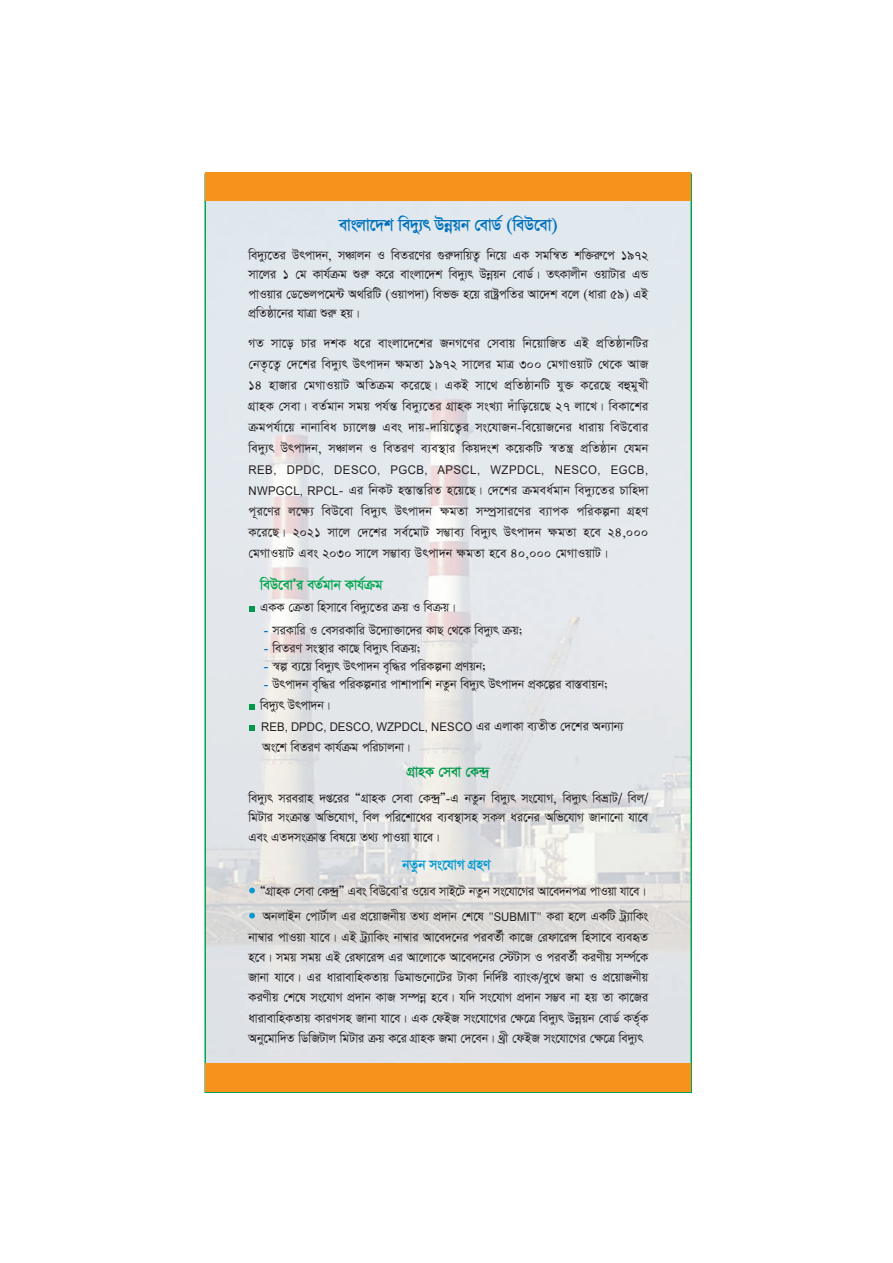
<style>
.page{position:relative;width:893px;height:1263px;background:#fff}
.page>*{position:absolute;margin:0;border:0;box-sizing:border-box;transform-origin:0 0}
.t1{font:700 19.5px "Sutonny MJ";color:#0072bc;scale:.95 1}
.t2{font:700 16.5px "Sutonny MJ";color:#00a54f;scale:.95 1}
.t3{font:700 16.5px "Sutonny MJ";color:#00984a;scale:.95 1}
.t4{font:700 16.5px "Sutonny MJ";color:#0099d1;scale:.95 1}
.t5{font:15px/21px "Sutonny MJ";color:#231f20;text-align:justify;scale:.95 1}
.t6{font:12px "Arial";color:#231f20;scale:.95 1}
.t7{font:12px "Arial";letter-spacing:.04em;color:#231f20;scale:.95 1}
.s1{font-family:"Arial";font-size:12px}
.s2{font-weight:700;color:#0072bc}
.s3{font-family:"Sutonny MJ";font-size:15px}
.s4{font-weight:400}
</style>
<div class="page">
<img style="left:207px;top:201px;width:482px;height:862px">
<div style="left:205px;top:172px;width:485px;height:29px;background:#f7931d"></div>
<div style="left:205px;top:1063px;width:485px;height:29px;background:#f7931d"></div>
<svg style="left:249px;top:888px;width:6px;height:5px"></svg>
<svg style="left:249px;top:913px;width:6px;height:5px"></svg>
<svg style="left:249px;top:606px;width:6px;height:6px"></svg>
<svg style="left:249px;top:704px;width:6px;height:6px"></svg>
<svg style="left:249px;top:725px;width:6px;height:6px"></svg>
<h1 class="t1" style="left:339px;top:214px;width:232px">EVSJV‡`K WE`Y¨R DBŒQB †EVW© (WED‡EV)</h1>
<p class="t5" style="left:249px;top:246px;width:422px;line-height:19.5px">WE`Y¨‡ZI DRCV`B, MÂVJB I WEZI‡YI ¸IÆ`VWQZ¡ WB‡Q GK MGWŠ^Z KW³IÆ‡C 1972<br>MV‡JI 1 †G KVH©ΜG ÏIÆ K‡I EVSJV‡`K WE`Y¨R DBŒQB †EVW©| ZRKVJXB IQVUVI GÛ CVIQVI †W‡FJC‡G›U A_WIWU (IQVC`V) WEF³ N‡Q IVÓªCWZI AV‡`K E‡J (AVIV 59) GB CÖWZÔV‡BI HVÎV ÏIÆ NQ|</p>
<p class="t5" style="left:249px;top:334px;width:422px">MZ MV‡O PVI `KK A‡I EVSJV‡`‡KI RBM‡YI †MEVQ WB‡QVWRZ GB CÖWZÔVBWUI †BZ…‡Z¡ †`‡KI WE`Y¨R DRCV`B ŸGZV 1972 MV‡JI GVÎ 300 †GMVIQVU †_‡K AVR 14 NVRVI †GMVIQVU AWZΜG K‡I‡Q| GKB MV‡_ CÖWZÔVBWU HY³ K‡I‡Q EÛGYLX MÖVNK †MEV| EZ©GVB MGQ CH©ŠÍWE`Y¨‡ZI MÖVNK MSL¨V `UVWO‡Q‡Q 27 JV‡L| WEKV‡KI ΜGCH©V‡Q BVBVWEA P¨V‡JÄ GES `VQ-`VWQ‡Z¡I MS‡HVRB-WE‡QVR‡BI AVIVQ WED‡EVI WE`Y¨R DRCV`B, MÂVJB I WEZIY E¨E¯’VI WKQ`SK K‡QKWU ¯^ZŠ¿ CÖWZÔVB †HGB</p>
<p class="t7" style="left:249px;top:462px;width:422px">REB, DPDC, DESCO, PGCB, APSCL, WZPDCL, NESCO, EGCB,</p>
<p class="t5" style="left:249px;top:481px;width:422px"><span class="s1">NWPGCL, RPCL</span>- GI WBKU N¯ÍVŠÍWIZ N‡Q‡Q| †`‡KI ΜGEA©GVB WE`Y¨‡ZI PVWN`V C~I‡YI J‡Ÿ¨ WED‡EV WE`Y¨R DRCV`B ŸGZV M¤ÚªMVI‡YI E¨VCK CWIKÍBV MÖNY K‡I‡Q| 2021 MV‡J †`‡KI ME©‡GVU M¤¢VE¨ WE`Y¨R DRCV`B ŸGZV N‡E 24,000 †GMVIQVU GES 2030 MV‡J M¤¢VE¨ DRCV`B ŸGZV N‡E 40,000 †GMVIQVU|</p>
<p class="t2" style="left:260px;top:575px;width:130px">WED‡EVÕI EZ©GVB KVH©ΜG</p>
<p class="t5" style="left:260px;top:598px;width:208px">GKK †ΜZV WNMV‡E WE`Y¨‡ZI ΜQ I WEΜQ|</p>
<p class="t5" style="left:264px;top:620px;width:274px"><span class="s2">-</span> MIKVWI I †EMIKVWI D‡`¨V³V‡`I KVQ †_‡K WE`Y¨R ΜQ;</p>
<p class="t5" style="left:264px;top:638px;width:167px"><span class="s2">-</span> WEZIY MS¯’VI KV‡Q WE`Y¨R WEΜQ;</p>
<p class="t5" style="left:264px;top:656px;width:235px"><span class="s2">-</span> ¯^Í E¨‡Q WE`Y¨R DRCV`B E„W×I CWIKÍBV CÖYQB;</p>
<p class="t5" style="left:260px;top:674px;width:368px"><span class="s2">-</span> DRCV`B E„W×I CWIKÍBVI CVKVCVWK BZZB WE`Y¨R DRCV`B CÖK‡ÍI EV¯ÍEVQB;<br>WE`Y¨R DRCV`B|</p>
<p class="t6" style="left:261px;top:718px;width:383px">REB, DPDC, DESCO, WZPDCL, NESCO <span class="s3">GI GJVKV E¨ZXZ †`‡KI AB¨VB¨</span></p>
<p class="t5" style="left:262px;top:737px;width:157px">AS‡K WEZIY KVH©ΜG CWIPVJBV|</p>
<p class="t3" style="left:407px;top:763px;width:88px">MÖVNK †MEV †K›`<span class="s4">ª</span></p>
<p class="t5" style="left:249px;top:789px;width:422px;line-height:19.5px">WE`Y¨R MIEIVN `ß‡II ÒMÖVNK †MEV †K›`ªÓ-G BZZB WE`Y¨R MS‡HVM, WE`Y¨R WEÅVU/ WEJ/ WGUVI MSΜVŠÍAWF‡HVM, WEJ CWI‡KV‡AI E¨E¯’VMN MKJ AI‡BI AWF‡HVM RVBV‡BV HV‡E GES GZ`MSΜVŠÍWEL‡Q Z_¨ CVIQV HV‡E|</p>
<p class="t4" style="left:402px;top:856px;width:94px">BZZBMS‡HVM MÖNY</p>
<p class="t5" style="left:260px;top:879px;width:410px;line-height:25.5px">ÒMÖVNK †MEV †K›`ªÓ GES WED‡EVÕI I‡QE MVB‡U BZZB MS‡HV‡MI AV‡E`BCÎ CVIQV HV‡E|<br>ABJVBB †CVU©VJ GI CÖ‡QVRBXQ Z_¨ CÖ`VB †K‡L "<span class="s1">SUBMIT</span>" KIV N‡J GKWU Uª¨VWKS</p>
<p class="t5" style="left:249px;top:927px;width:424px;line-height:20.2px">BV¤^VI CVIQV HV‡E| GB Uª¨VWKS BV¤^VI AV‡E`‡BI CIEZ©X KV‡R †IDV‡IÝ WNMV‡E E¨EÜZ N‡E| MGQ MGQ GB †IDV‡IÝ GI AV‡JV‡K AV‡E`‡BI †÷UVM I CIEZ©X KIYXQ M¤Ú©‡K RVBV HV‡E| GI AVIVEVWNKZVQ WWGVÛ‡BV‡UI UVKV WBW`©Ó E¨VSK/EY‡_ RGV I CÖ‡QVRBXQ KIYXQ †K‡L MS‡HVM CÖ`VB KVR M¤ÚBŒ N‡E| HW` MS‡HVM CÖ`VB M¤¢E BV NQ ZV KV‡RI AVIVEVWNKZVQ KVIYMN RVBV HV‡E| GK †DBR MS‡HV‡MI †Ÿ‡Î WE`Y¨R DBŒQB †EVW© KZ©„K ABY‡GVW`Z WWWRUVJ WGUVI ΜQ K‡I MÖVNK RGV †`‡EB| _ªX †DBR MS‡HV‡MI †Ÿ‡Î WE`Y¨R</p>
</div>
